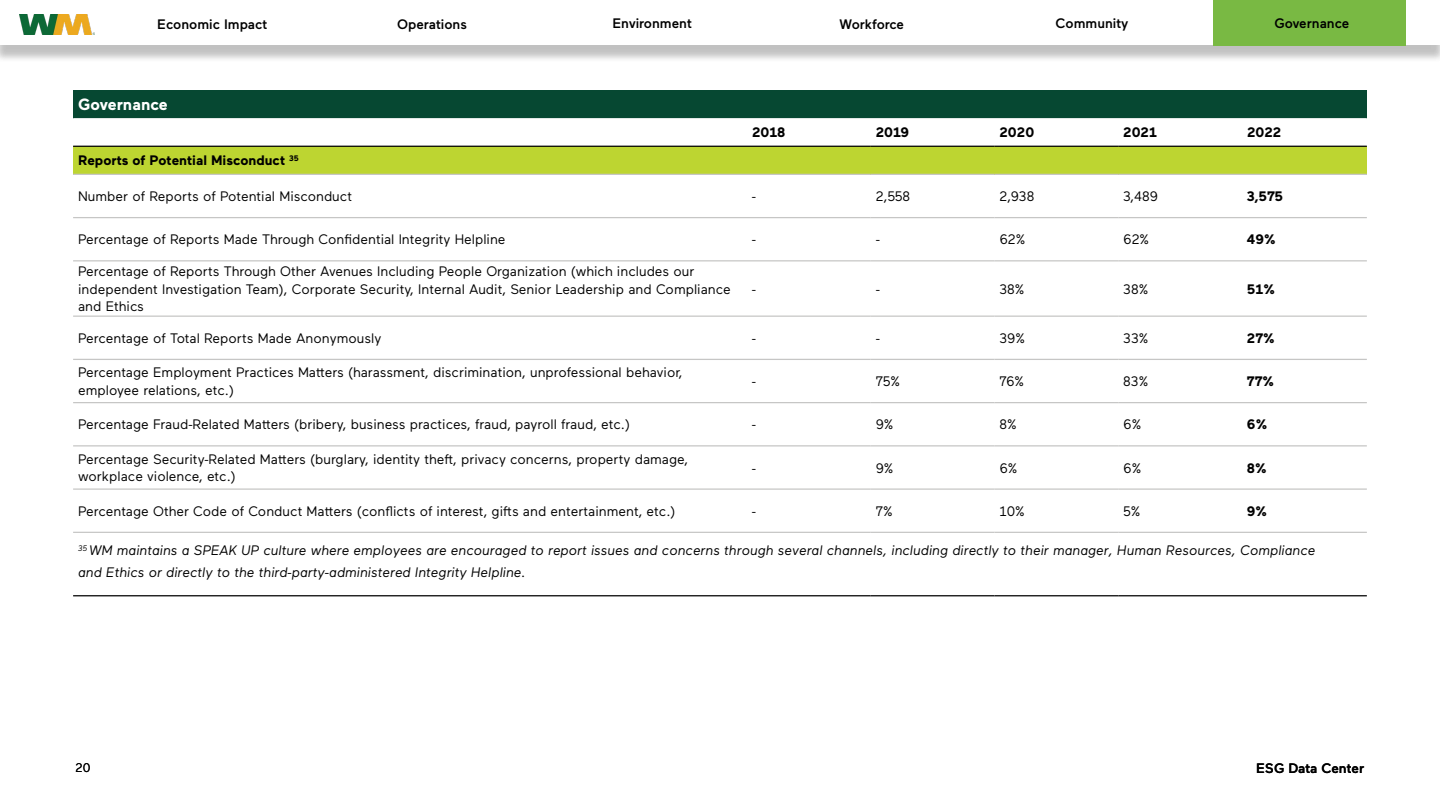
<style>
.page{position:relative;width:1440px;height:810px;background:#fff}
.page>*{position:absolute;margin:0;border:0;box-sizing:border-box;transform-origin:0 0}
.t1{font:700 16.25px "Maax";color:#fff}
.t2{font:13.75px/17.5px "Maax";color:#000}
.t3{font:italic 13.75px/22.1px "Maax";color:#000}
.t4{font:500 13.75px "Maax";color:#000}
.t5{font:700 13.75px "Maax";color:#000}
.t6{font:12.5px "Maax";color:#000}
</style>
<div class="page">
<div style="left:0;top:5px;width:1440px;height:58px;background:#000;opacity:.13"></div>
<div style="left:0;top:0;width:1440px;height:45px;background:#fff"></div>
<div style="left:1214px;top:0;width:192px;height:46px;background:#79b943"></div>
<div style="left:73px;top:90px;width:1294px;height:28px;background:#064832"></div>
<svg style="left:73px;top:118px;width:1294px;height:28px"></svg>
<div style="left:73px;top:146px;width:1294px;height:28px;background:#bdd531"></div>
<hr style="left:73px;top:146px;width:674px;height:1px;background:#000">
<hr style="left:747px;top:146px;width:124px;height:1px;background:#000">
<hr style="left:871px;top:146px;width:123px;height:1px;background:#000">
<hr style="left:994px;top:146px;width:124px;height:1px;background:#000">
<hr style="left:1118px;top:146px;width:124px;height:1px;background:#000">
<hr style="left:1242px;top:146px;width:125px;height:1px;background:#000">
<hr style="left:73px;top:174px;width:674px;height:1px;background:#c6c6c5">
<hr style="left:747px;top:174px;width:124px;height:1px;background:#c6c6c5">
<hr style="left:871px;top:174px;width:123px;height:1px;background:#c6c6c5">
<hr style="left:994px;top:174px;width:124px;height:1px;background:#c6c6c5">
<hr style="left:1118px;top:174px;width:124px;height:1px;background:#c6c6c5">
<hr style="left:1242px;top:174px;width:125px;height:1px;background:#c6c6c5">
<hr style="left:73px;top:217px;width:674px;height:1px;background:#c6c6c5">
<hr style="left:747px;top:217px;width:124px;height:1px;background:#c6c6c5">
<hr style="left:871px;top:217px;width:123px;height:1px;background:#c6c6c5">
<hr style="left:994px;top:217px;width:124px;height:1px;background:#c6c6c5">
<hr style="left:1118px;top:217px;width:124px;height:1px;background:#c6c6c5">
<hr style="left:1242px;top:217px;width:125px;height:1px;background:#c6c6c5">
<hr style="left:73px;top:260px;width:674px;height:1px;background:#c6c6c5">
<hr style="left:747px;top:260px;width:124px;height:1px;background:#c6c6c5">
<hr style="left:871px;top:260px;width:123px;height:1px;background:#c6c6c5">
<hr style="left:994px;top:260px;width:124px;height:1px;background:#c6c6c5">
<hr style="left:1118px;top:260px;width:124px;height:1px;background:#c6c6c5">
<hr style="left:1242px;top:260px;width:125px;height:1px;background:#c6c6c5">
<hr style="left:73px;top:316px;width:674px;height:1px;background:#c6c6c5">
<hr style="left:747px;top:316px;width:124px;height:1px;background:#c6c6c5">
<hr style="left:871px;top:316px;width:123px;height:1px;background:#c6c6c5">
<hr style="left:994px;top:316px;width:124px;height:1px;background:#c6c6c5">
<hr style="left:1118px;top:316px;width:124px;height:1px;background:#c6c6c5">
<hr style="left:1242px;top:316px;width:125px;height:1px;background:#c6c6c5">
<hr style="left:73px;top:359px;width:674px;height:1px;background:#c6c6c5">
<hr style="left:747px;top:359px;width:124px;height:1px;background:#c6c6c5">
<hr style="left:871px;top:359px;width:123px;height:1px;background:#c6c6c5">
<hr style="left:994px;top:359px;width:124px;height:1px;background:#c6c6c5">
<hr style="left:1118px;top:359px;width:124px;height:1px;background:#c6c6c5">
<hr style="left:1242px;top:359px;width:125px;height:1px;background:#c6c6c5">
<hr style="left:73px;top:402px;width:674px;height:1px;background:#c6c6c5">
<hr style="left:747px;top:402px;width:124px;height:1px;background:#c6c6c5">
<hr style="left:871px;top:402px;width:123px;height:1px;background:#c6c6c5">
<hr style="left:994px;top:402px;width:124px;height:1px;background:#c6c6c5">
<hr style="left:1118px;top:402px;width:124px;height:1px;background:#c6c6c5">
<hr style="left:1242px;top:402px;width:125px;height:1px;background:#c6c6c5">
<hr style="left:73px;top:445px;width:674px;height:1px;background:#c6c6c5">
<hr style="left:747px;top:445px;width:124px;height:1px;background:#c6c6c5">
<hr style="left:871px;top:445px;width:123px;height:1px;background:#c6c6c5">
<hr style="left:994px;top:445px;width:124px;height:1px;background:#c6c6c5">
<hr style="left:1118px;top:445px;width:124px;height:1px;background:#c6c6c5">
<hr style="left:1242px;top:445px;width:125px;height:1px;background:#c6c6c5">
<hr style="left:73px;top:595px;width:674px;height:1px;background:#000">
<hr style="left:747px;top:595px;width:124px;height:1px;background:#000">
<hr style="left:871px;top:595px;width:123px;height:1px;background:#000">
<hr style="left:994px;top:595px;width:124px;height:1px;background:#000">
<hr style="left:1118px;top:595px;width:124px;height:1px;background:#000">
<hr style="left:1242px;top:595px;width:125px;height:1px;background:#000">
<hr style="left:73px;top:488px;width:674px;height:2px;background:#c6c6c5">
<hr style="left:747px;top:488px;width:124px;height:2px;background:#c6c6c5">
<hr style="left:871px;top:488px;width:123px;height:2px;background:#c6c6c5">
<hr style="left:994px;top:488px;width:124px;height:2px;background:#c6c6c5">
<hr style="left:1118px;top:488px;width:124px;height:2px;background:#c6c6c5">
<hr style="left:1242px;top:488px;width:125px;height:2px;background:#c6c6c5">
<hr style="left:73px;top:532px;width:674px;height:1px;background:#c6c6c5">
<hr style="left:747px;top:532px;width:124px;height:1px;background:#c6c6c5">
<hr style="left:871px;top:532px;width:123px;height:1px;background:#c6c6c5">
<hr style="left:994px;top:532px;width:124px;height:1px;background:#c6c6c5">
<hr style="left:1118px;top:532px;width:124px;height:1px;background:#c6c6c5">
<hr style="left:1242px;top:532px;width:125px;height:1px;background:#c6c6c5">
<p class="t4" style="left:157px;top:15px;width:111px">Economic Impact</p>
<p class="t4" style="left:397px;top:15px;width:71px">Operations</p>
<p class="t4" style="left:612px;top:15px;width:81px">Environment</p>
<p class="t4" style="left:840px;top:15px;width:66px">Workforce</p>
<p class="t4" style="left:1056px;top:15px;width:74px">Community</p>
<p class="t4" style="left:1274px;top:15px;width:77px">Governance</p>
<p class="t1" style="left:78px;top:94px;width:91px">Governance</p>
<p class="t5" style="left:752px;top:123px;width:35px">2018</p>
<p class="t5" style="left:876px;top:123px;width:35px">2019</p>
<p class="t5" style="left:999px;top:123px;width:36px">2020</p>
<p class="t5" style="left:1123px;top:123px;width:35px">2021</p>
<p class="t5" style="left:1247px;top:123px;width:36px">2022</p>
<p class="t5" style="left:78px;top:152px;width:222px">Reports of Potential Misconduct <sup>35</sup></p>
<p class="t2" style="left:78px;top:187px;width:276px">Number of Reports of Potential Misconduct</p>
<p class="t2" style="left:752px;top:187px;width:6px">-</p>
<p class="t2" style="left:876px;top:187px;width:36px">2,558</p>
<p class="t2" style="left:999px;top:187px;width:36px">2,938</p>
<p class="t2" style="left:1123px;top:187px;width:36px">3,489</p>
<p class="t5" style="left:1247px;top:187px;width:38px">3,575</p>
<p class="t2" style="left:78px;top:230px;width:429px">Percentage of Reports Made Through Confidential Integrity Helpline</p>
<p class="t2" style="left:752px;top:230px;width:6px">-</p>
<p class="t2" style="left:876px;top:230px;width:6px">-</p>
<p class="t2" style="left:999px;top:230px;width:27px">62%</p>
<p class="t2" style="left:1123px;top:230px;width:27px">62%</p>
<p class="t5" style="left:1247px;top:231px;width:30px">49%</p>
<p class="t2" style="left:78px;top:262px;width:654px">Percentage of Reports Through Other Avenues Including People Organization (which includes our independent Investigation Team), Corporate Security, Internal Audit, Senior Leadership and Compliance and Ethics</p>
<p class="t2" style="left:752px;top:279px;width:6px">-</p>
<p class="t2" style="left:876px;top:279px;width:6px">-</p>
<p class="t2" style="left:999px;top:279px;width:26px">38%</p>
<p class="t2" style="left:1123px;top:279px;width:26px">38%</p>
<p class="t5" style="left:1247px;top:280px;width:29px">51%</p>
<p class="t2" style="left:78px;top:329px;width:305px">Percentage of Total Reports Made Anonymously</p>
<p class="t2" style="left:752px;top:329px;width:6px">-</p>
<p class="t2" style="left:876px;top:329px;width:6px">-</p>
<p class="t2" style="left:999px;top:329px;width:27px">39%</p>
<p class="t2" style="left:1123px;top:329px;width:27px">33%</p>
<p class="t5" style="left:1247px;top:329px;width:29px">27%</p>
<p class="t2" style="left:78px;top:363px;width:606px">Percentage Employment Practices Matters (harassment, discrimination, unprofessional behavior, employee relations, etc.)</p>
<p class="t2" style="left:752px;top:372px;width:6px">-</p>
<p class="t2" style="left:876px;top:372px;width:26px">75%</p>
<p class="t2" style="left:999px;top:372px;width:26px">76%</p>
<p class="t2" style="left:1123px;top:372px;width:26px">83%</p>
<p class="t5" style="left:1247px;top:372px;width:29px">77%</p>
<p class="t2" style="left:78px;top:415px;width:553px">Percentage Fraud-Related Matters (bribery, business practices, fraud, payroll fraud, etc.)</p>
<p class="t2" style="left:752px;top:415px;width:6px">-</p>
<p class="t2" style="left:876px;top:415px;width:19px">9%</p>
<p class="t2" style="left:999px;top:415px;width:19px">8%</p>
<p class="t2" style="left:1123px;top:415px;width:20px">6%</p>
<p class="t5" style="left:1247px;top:416px;width:22px">6%</p>
<p class="t2" style="left:78px;top:450px;width:612px">Percentage Security-Related Matters (burglary, identity theft, privacy concerns, property damage, workplace violence, etc.)</p>
<p class="t2" style="left:752px;top:458px;width:6px">-</p>
<p class="t2" style="left:876px;top:458px;width:19px">9%</p>
<p class="t2" style="left:999px;top:458px;width:20px">6%</p>
<p class="t2" style="left:1123px;top:458px;width:20px">6%</p>
<p class="t5" style="left:1247px;top:459px;width:21px">8%</p>
<p class="t2" style="left:78px;top:502px;width:599px">Percentage Other Code of Conduct Matters (conflicts of interest, gifts and entertainment, etc.)</p>
<p class="t2" style="left:752px;top:502px;width:6px">-</p>
<p class="t2" style="left:876px;top:502px;width:18px">7%</p>
<p class="t2" style="left:999px;top:502px;width:27px">10%</p>
<p class="t2" style="left:1123px;top:502px;width:19px">5%</p>
<p class="t5" style="left:1247px;top:502px;width:22px">9%</p>
<p class="t3" style="left:78px;top:538px;width:1239px"><sup>35</sup> WM maintains a SPEAK UP culture where employees are encouraged to report issues and concerns through several channels, including directly to their manager, Human Resources, Compliance and Ethics or directly to the third-party-administered Integrity Helpline.</p>
<p class="t6" style="left:75px;top:759px;width:16px">20</p>
<p class="t4" style="left:1256px;top:759px;width:109px">ESG Data Center</p>
</div>
